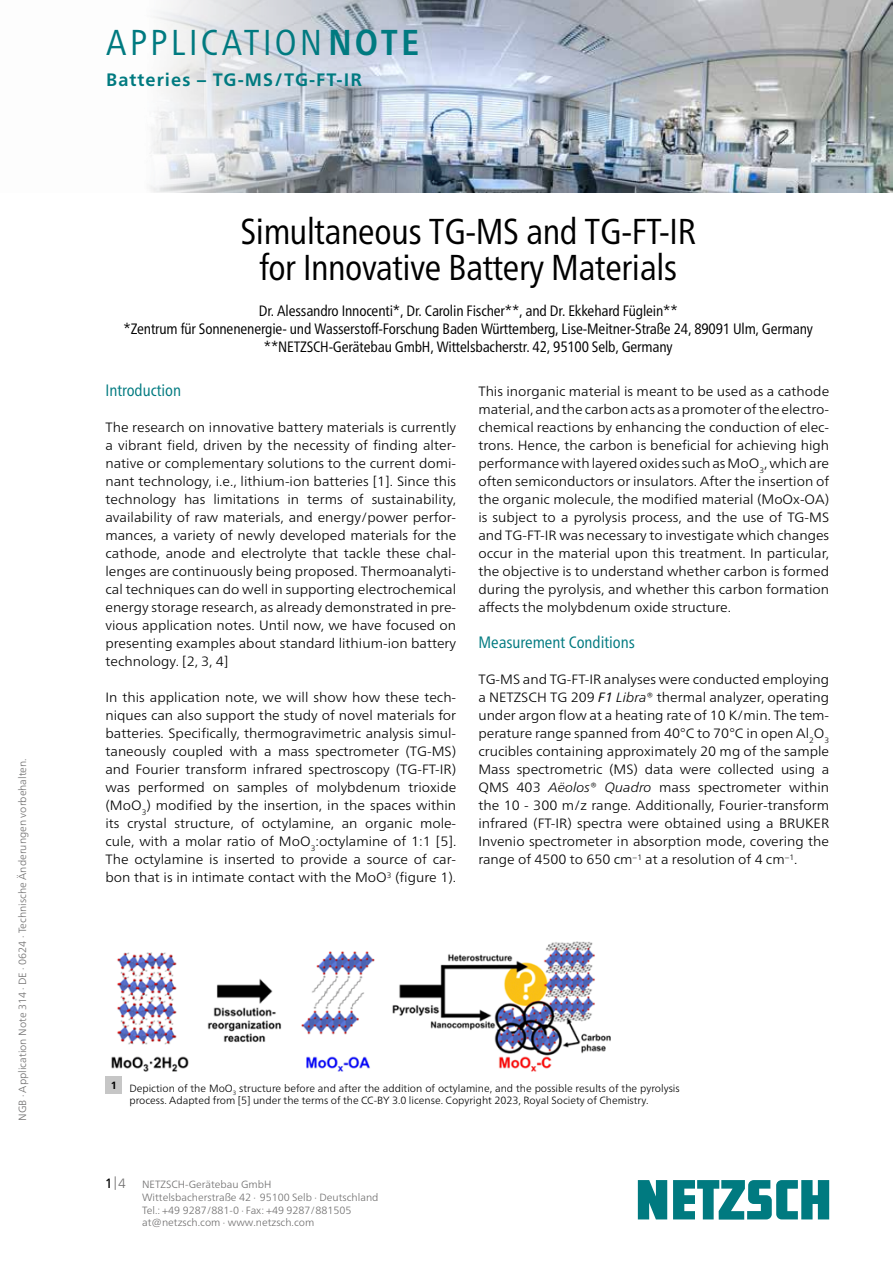
<style>
.page{position:relative;width:893px;height:1263px;background:#fff}
.page>*{position:absolute;margin:0;border:0;box-sizing:border-box;transform-origin:0 0}
.t1{font:condensed 36px/36px "Frutiger Neue LTW1 G";letter-spacing:-.01em;color:#000;text-align:center}
.t2{font:condensed 36px "Frutiger Neue LTW1 G";letter-spacing:.095em;color:#007a80}
.t3{font:700 18px "Frutiger Neue LTW1 G";letter-spacing:.06em;color:#007a80}
.t4{font:condensed 16.5px "Frutiger Neue LTW1 G";color:#007a80}
.t5{font:condensed 15px/18px "Frutiger Neue LTW1 G";letter-spacing:-.01em;color:#000;text-align:center}
.t6{font:300 13.5px/18px "Frutiger Neue LTW1 G";color:#000;text-align:justify;scale:1.04 1}
.t7{font:300 13.5px "Frutiger Neue LTW1 G";color:#706f6f}
.t8{font:300 10.5px/12.8px "Frutiger Neue LTW1 G";color:#706f6f}
.t9{font:300 10.5px/12px "Frutiger Neue LTW1 G";color:#000}
.t10{font:700 10.5px "Frutiger Neue LTW1 G";color:#000}
.s1{font-weight:700}
.s2{font-weight:400;font-style:italic}
.s3{font-style:italic}
.s4{font-weight:400;color:#000}
</style>
<div class="page">
<svg style="left:638px;top:1180px;width:191px;height:39px"></svg>
<img style="left:150px;top:0;width:743px;height:192px">
<img style="left:111px;top:942px;width:500px;height:129px">
<div style="left:105px;top:1077px;width:17px;height:17px;background:#c6c6c6"></div>
<p class="t8" style="left:16px;top:1121px;width:364px;rotate:-90deg">NGB · Application Note 314 · DE · 0624 · Technische Änderungen vorbehalten.</p>
<h1 class="t2" style="left:106px;top:16px;width:314px">APPLICATION<span class="s1">NOTE</span></h1>
<h2 class="t3" style="left:106px;top:69px;width:257px">Batteries – TG-MS/TG-FT-IR</h2>
<h1 class="t1" style="left:240px;top:210px;width:457px">Simultaneous TG-MS and TG-FT-IR for Innovative Battery Materials</h1>
<p class="t5" style="left:124px;top:300px;width:691px">Dr. Alessandro Innocenti*, Dr. Carolin Fischer**, and Dr. Ekkehard Füglein**<br>*Zentrum für Sonnenenergie- und Wasserstoff-Forschung Baden Württemberg, Lise-Meitner-Straße 24, 89091 Ulm, Germany **NETZSCH-Gerätebau GmbH, Wittelsbacherstr. 42, 95100 Selb, Germany</p>
<p class="t4" style="left:105px;top:378px;width:77px">Introduction</p>
<p class="t6" style="left:105px;top:418px;width:339px">The research on innovative battery materials is currently a vibrant field, driven by the necessity of finding alter&shy;native or complementary solutions to the current domi&shy;nant technology, i.e., lithium-ion batteries [1]. Since this technology has limitations in terms of sustainability, availability of raw materials, and energy/power perfor&shy;mances, a variety of newly developed materials for the cathode, anode and electrolyte that tackle these chal&shy;lenges are continuously being proposed. Thermoanalyti&shy;cal techniques can do well in supporting electrochemical energy storage research, as already demonstrated in pre&shy;vious application notes. Until now, we have focused on presenting examples about standard lithium-ion battery technology. [2, 3, 4]</p>
<p class="t6" style="left:105px;top:688px;width:339px">In this application note, we will show how these tech&shy;niques can also support the study of novel materials for batteries. Specifically, thermogravimetric analysis simul&shy;taneously coupled with a mass spectrometer (TG-MS) and Fourier transform infrared spectroscopy (TG-FT-IR) was performed on samples of molybdenum trioxide (MoO<sub>3</sub>) modified by the insertion, in the spaces within its crystal structure, of octylamine, an organic mole&shy;cule, with a molar ratio of MoO<sub>3</sub>:octylamine of 1:1 [5].<br>The octylamine is inserted to provide a source of car&shy;bon that is in intimate contact with the MoO<sup>3</sup> (figure 1).</p>
<p class="t6" style="left:478px;top:382px;width:339px">This inorganic material is meant to be used as a cathode material, and the carbon acts as a promoter of the electro&shy;chemical reactions by enhancing the conduction of elec&shy;trons. Hence, the carbon is beneficial for achieving high performance with layered oxides such as MoO<sub>3</sub>, which are often semiconductors or insulators. After the insertion of the organic molecule, the modified material (MoOx-OA) is subject to a pyrolysis process, and the use of TG-MS and TG-FT-IR was necessary to investigate which changes occur in the material upon this treatment. In particular, the objective is to understand whether carbon is formed during the pyrolysis, and whether this carbon formation affects the molybdenum oxide structure.</p>
<p class="t4" style="left:478px;top:630px;width:158px">Measurement Conditions</p>
<p class="t6" style="left:478px;top:670px;width:339px">TG-MS and TG-FT-IR analyses were conducted employing a NETZSCH TG 209 <span class="s2">F1</span> <span class="s3">Libra</span>® thermal analyzer, operating under argon flow at a heating rate of 10 K/min. The tem&shy;perature range spanned from 40°C to 70°C in open Al<sub>2</sub>O<sub>3 </sub>crucibles containing approximately 20 mg of the sample Mass spectrometric (MS) data were collected using a QMS 403 <span class="s3">Aëolos</span>® <span class="s3">Quadro</span> mass spectrometer within the 10 - 300 m/z range. Additionally, Fourier-transform infrared (FT-IR) spectra were obtained using a BRUKER Invenio spectrometer in absorption mode, covering the range of 4500 to 650 cm<sup>−1</sup> at a resolution of 4 cm<sup>−1</sup>.</p>
<p class="t10" style="left:111px;top:1079px;width:8px">1</p>
<p class="t9" style="left:129px;top:1082px;width:552px">Depiction of the MoO<sub>3</sub> structure before and after the addition of octylamine, and the possible results of the pyrolysis process. Adapted from [5] under the terms of the CC-BY 3.0 license. Copyright 2023, Royal Society of Chemistry.</p>
<p class="t7" style="left:105px;top:1175px;width:23px"><span class="s4">1</span>|4</p>
<p class="t8" style="left:142px;top:1178px;width:238px">NETZSCH-Gerätebau GmbH<br>Wittelsbacherstraße 42 ∙ 95100 Selb ∙ Deutschland Tel.: +49 9287/881-0 ∙ Fax: +49 9287/881505 at@netzsch.com ∙ www.netzsch.com</p>
</div>
